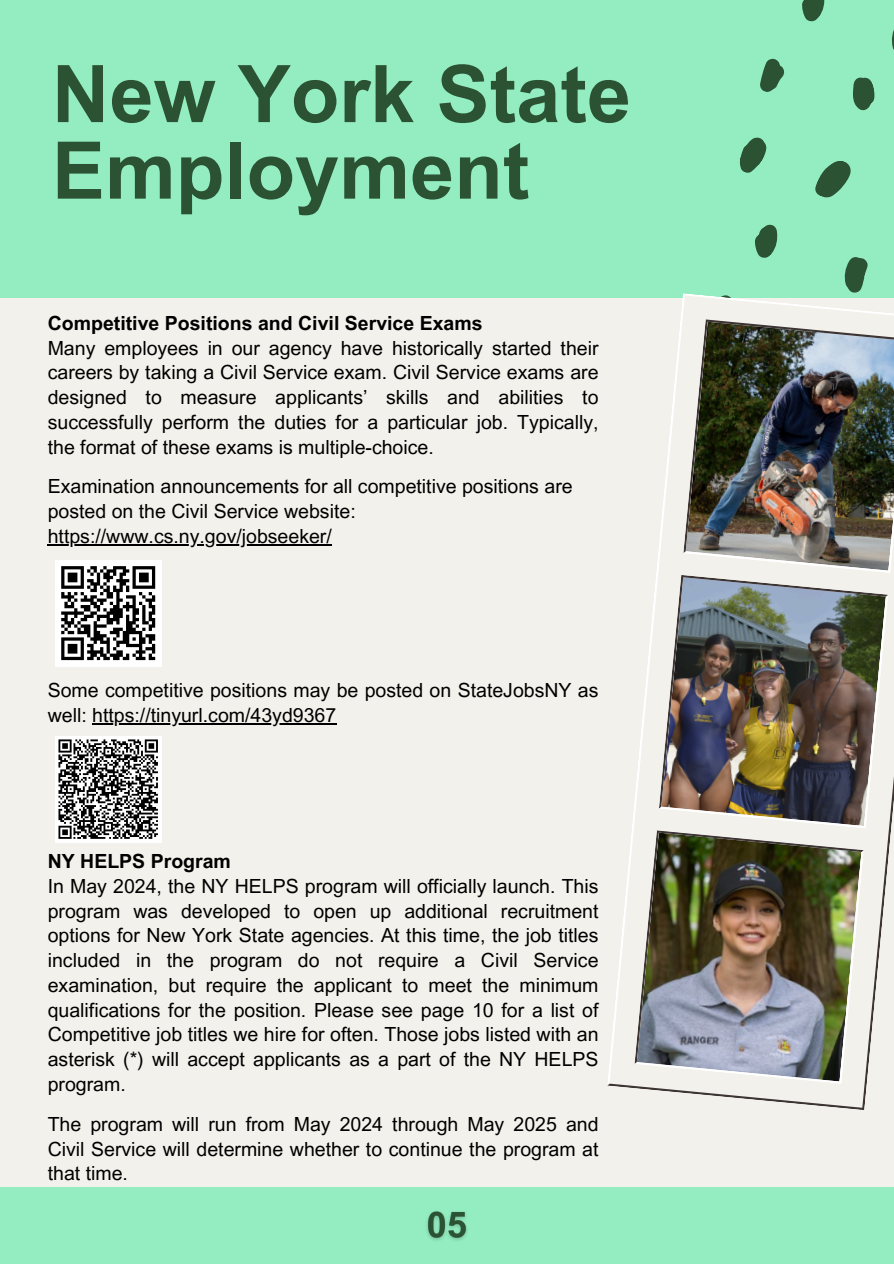
<style>
.page{position:relative;width:894px;height:1264px;background:#fff}
.page>*{position:absolute;margin:0;border:0;box-sizing:border-box;transform-origin:0 0}
.t1{font:700 79.5px/76.5px "Arial MT Pro";color:#2c5234}
.t2{font:19.5px/24.8px "Arial MT Pro";color:#000;text-align:justify}
.t3{font:700 19.5px "Arial MT Pro";color:#000}
</style>
<div class="page">
<div style="left:0;top:0;width:893px;height:1263px;background:#f3f1eb"></div>
<hr style="left:48px;top:544px;width:284px;height:2px;background:#000">
<hr style="left:92px;top:723px;width:244px;height:1px;background:#000">
<div style="left:0;top:0;width:893px;height:298px;background:#93edc1"></div>
<svg style="left:739px;top:137px;width:28px;height:36px"></svg>
<svg style="left:815px;top:161px;width:36px;height:37px"></svg>
<svg style="left:755px;top:224px;width:23px;height:34px"></svg>
<svg style="left:844px;top:257px;width:24px;height:36px"></svg>
<img style="left:608px;top:293px;width:285px;height:792px">
<svg style="left:802px;top:0;width:23px;height:22px"></svg>
<svg style="left:892px;top:33px;width:1px;height:15px"></svg>
<svg style="left:760px;top:58px;width:24px;height:34px"></svg>
<svg style="left:853px;top:77px;width:22px;height:34px"></svg>
<div style="left:0;top:1187px;width:893px;height:76px;background:#93edc1"></div>
<img style="left:427px;top:1211px;width:40px;height:30px">
<div style="left:55px;top:735px;width:107px;height:107px;background:#fff"></div>
<svg style="left:58px;top:739px;width:100px;height:100px"></svg>
<div style="left:55px;top:559px;width:107px;height:107px;background:#fff"></div>
<svg style="left:61px;top:566px;width:95px;height:95px"></svg>
<p class="t1" style="left:52px;top:66px;width:580px">New York State<br>Employment</p>
<h1 class="t3" style="left:48px;top:315px;width:436px">Competitive Positions and Civil Service Exams</h1>
<p class="t2" style="left:48px;top:338px;width:552px">Many employees in our agency have historically started their careers by taking a Civil Service exam. Civil Service exams are designed to measure applicants’ skills and abilities to successfully perform the duties for a particular job. Typically, the format of these exams is multiple-choice.</p>
<p class="t2" style="left:48px;top:476px;width:526px">Examination announcements for all competitive positions are posted on the Civil Service website:</p>
<p class="t2" style="left:48px;top:526px;width:285px">https://www.cs.ny.gov/jobseeker/</p>
<p class="t2" style="left:48px;top:680px;width:552px">Some competitive positions may be posted on StateJobsNY as well: https://tinyurl.com/43yd9367</p>
<p class="t3" style="left:48px;top:854px;width:185px">NY HELPS Program</p>
<p class="t2" style="left:48px;top:876px;width:552px">In May 2024, the NY HELPS program will officially launch. This program was developed to open up additional recruitment options for New York State agencies. At this time, the job titles included in the program do not require a Civil Service examination, but require the applicant to meet the minimum qualifications for the position. Please see page 10 for a list of Competitive job titles we hire for often. Those jobs listed with an asterisk (*) will accept applicants as a part of the NY HELPS program.</p>
<p class="t2" style="left:48px;top:1113px;width:552px">The program will run from May 2024 through May 2025 and Civil Service will determine whether to continue the program at that time.</p>
</div>
